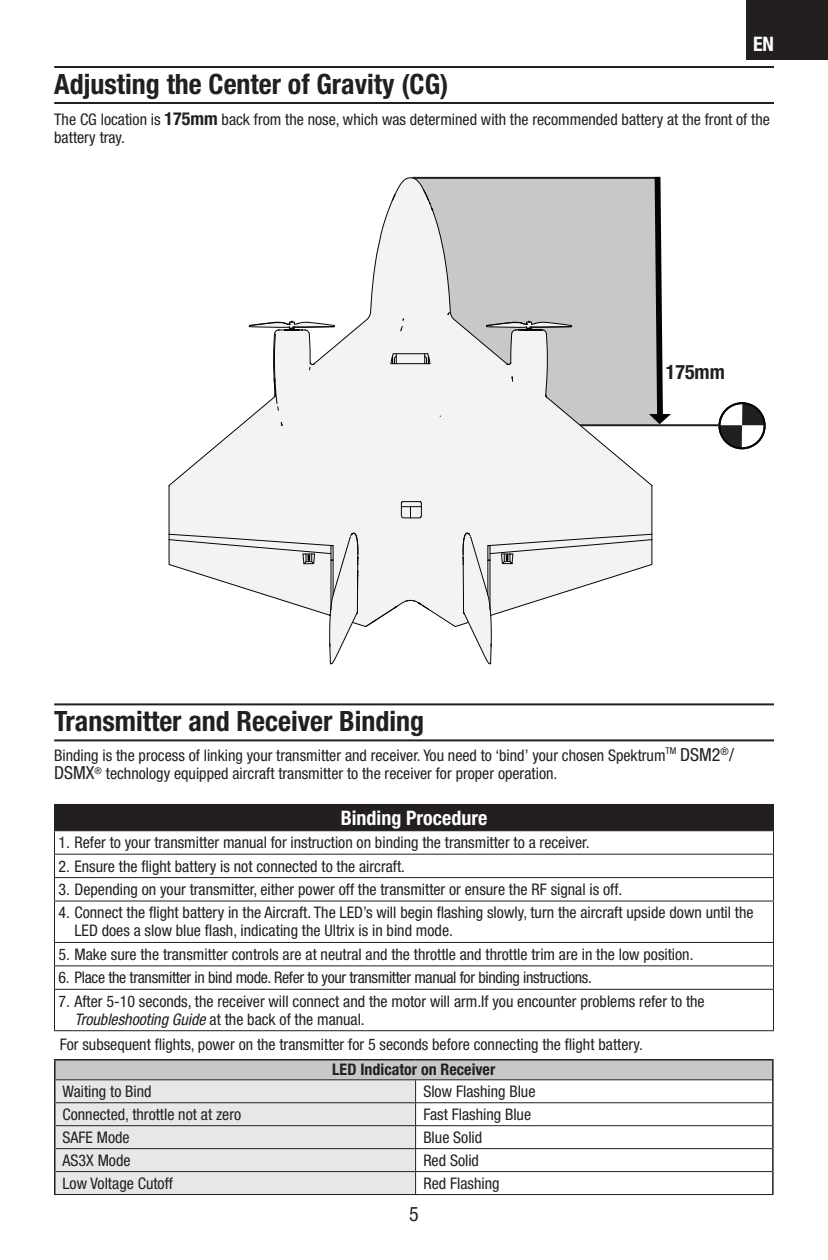
<style>
.page{position:relative;width:828px;height:1260px;background:#fff}
.page>*{position:absolute;margin:0;border:0;box-sizing:border-box;transform-origin:0 0}
.t1{font:700 condensed 28px "Helvetica Neue LT Std";color:#231f20}
.t2{font:700 condensed 20px "Helvetica Neue LT Std";color:#fff}
.t3{font:700 condensed 20px "Helvetica Neue LT Std";color:#231f20}
.t4{font:condensed 20px "Helvetica Neue LT Std";color:#231f20}
.t5{font:condensed 18px "Helvetica Neue LT Std";color:#231f20}
.t6{font:condensed 16px/18px "Helvetica Neue LT Std";color:#231f20}
.t7{font:condensed 16px "Helvetica Neue LT Std";letter-spacing:-.02em;color:#231f20}
.t8{font:700 condensed 16px "Helvetica Neue LT Std";color:#231f20}
.s1{font-weight:700;font-size:18px}
.s2{font-size:18px}
.s3{font-style:italic}
</style>
<div class="page">
<div style="left:747px;top:0;width:81px;height:59px;background:#231f20"></div>
<hr style="left:54px;top:66px;width:720px;height:2px;background:#231f20">
<hr style="left:54px;top:102px;width:720px;height:2px;background:#231f20">
<hr style="left:412px;top:424px;width:306px;height:2px;background:#231f20">
<svg style="left:719px;top:403px;width:45px;height:45px"></svg>
<div style="left:719px;top:402px;width:47px;height:47px;border:2px solid #040503;border-radius:50%"></div>
<svg style="left:168px;top:176px;width:503px;height:566px"></svg>
<hr style="left:54px;top:703px;width:720px;height:2px;background:#231f20">
<hr style="left:54px;top:739px;width:720px;height:2px;background:#231f20">
<div style="left:55px;top:1060px;width:718px;height:20px;background:#c7c8ca"></div>
<hr style="left:772px;top:1060px;width:2px;height:20px;background:#231f20">
<hr style="left:54px;top:1059px;width:362px;height:1px;background:#231f20">
<hr style="left:54px;top:1060px;width:2px;height:20px;background:#231f20">
<hr style="left:416px;top:1059px;width:358px;height:1px;background:#231f20">
<hr style="left:54px;top:1080px;width:2px;height:23px;background:#231f20">
<hr style="left:54px;top:1103px;width:2px;height:23px;background:#231f20">
<hr style="left:54px;top:1126px;width:2px;height:23px;background:#231f20">
<hr style="left:54px;top:1149px;width:2px;height:23px;background:#231f20">
<hr style="left:54px;top:1172px;width:2px;height:22px;background:#231f20">
<hr style="left:772px;top:1080px;width:2px;height:23px;background:#231f20">
<hr style="left:772px;top:1103px;width:2px;height:23px;background:#231f20">
<hr style="left:772px;top:1126px;width:2px;height:23px;background:#231f20">
<hr style="left:772px;top:1149px;width:2px;height:23px;background:#231f20">
<hr style="left:772px;top:1172px;width:2px;height:22px;background:#231f20">
<hr style="left:56px;top:1079px;width:716px;height:1px;background:#231f20">
<svg style="left:55px;top:1080px;width:718px;height:114px"></svg>
<hr style="left:54px;top:1194px;width:720px;height:1px;background:#231f20">
<div style="left:54px;top:804px;width:720px;height:27px;background:#231f20"></div>
<svg style="left:55px;top:831px;width:718px;height:158px"></svg>
<hr style="left:54px;top:854px;width:720px;height:1px;background:#231f20">
<hr style="left:54px;top:877px;width:720px;height:1px;background:#231f20">
<svg style="left:54px;top:831px;width:1px;height:70px"></svg>
<svg style="left:773px;top:830px;width:1px;height:71px"></svg>
<hr style="left:54px;top:901px;width:720px;height:1px;background:#231f20">
<hr style="left:54px;top:902px;width:1px;height:40px;background:#231f20">
<hr style="left:773px;top:902px;width:1px;height:40px;background:#231f20">
<hr style="left:54px;top:942px;width:720px;height:1px;background:#231f20">
<hr style="left:54px;top:965px;width:720px;height:1px;background:#231f20">
<svg style="left:54px;top:943px;width:1px;height:46px"></svg>
<svg style="left:773px;top:943px;width:1px;height:46px"></svg>
<hr style="left:54px;top:989px;width:720px;height:1px;background:#231f20">
<hr style="left:54px;top:990px;width:1px;height:40px;background:#231f20">
<hr style="left:773px;top:990px;width:1px;height:40px;background:#231f20">
<hr style="left:54px;top:1030px;width:720px;height:1px;background:#231f20">
<p class="t2" style="left:753px;top:37px;width:23px">EN</p>
<h1 class="t1" style="left:54px;top:74px;width:396px">Adjusting the Center of Gravity (CG)</h1>
<p class="t6" style="left:54px;top:113px;width:717px">The CG location is <span class="s1">175mm</span> back from the nose, which was determined with the recommended battery at the front of the battery tray.</p>
<p class="t3" style="left:666px;top:365px;width:61px">175mm</p>
<h1 class="t1" style="left:54px;top:711px;width:371px">Transmitter and Receiver Binding</h1>
<p class="t6" style="left:54px;top:749px;width:613px">Binding is the process of linking your transmitter and receiver. You need to ‘bind’ your chosen Spektrum</p>
<p class="t5" style="left:666px;top:749px;width:70px"><sup>TM</sup> DSM2<sup>®</sup>/</p>
<p class="t6" style="left:54px;top:767px;width:505px"><span class="s2">DSMX</span><sup>®</sup> technology equipped aircraft transmitter to the receiver for proper operation.</p>
<p class="t2" style="left:341px;top:811px;width:148px">Binding Procedure</p>
<p class="t6" style="left:58px;top:835px;width:533px">1. Refer to your transmitter manual for instruction on binding the transmitter to a receiver.</p>
<p class="t6" style="left:58px;top:859px;width:348px">2. Ensure the flight battery is not connected to the aircraft.</p>
<p class="t6" style="left:58px;top:882px;width:565px">3. Depending on your transmitter, either power off the transmitter or ensure the RF signal is off.</p>
<p class="t6" style="left:74px;top:906px;width:681px;text-indent:-16px">4. Connect the flight battery in the Aircraft. The LED’s will begin flashing slowly, turn the aircraft upside down until the<br>LED does a slow blue flash, indicating the Ultrix is in bind mode.</p>
<p class="t6" style="left:58px;top:947px;width:637px">5. Make sure the transmitter controls are at neutral and the throttle and throttle trim are in the low position.</p>
<p class="t7" style="left:58px;top:972px;width:535px">6. Place the transmitter in bind mode. Refer to your transmitter manual for binding instructions.</p>
<p class="t6" style="left:74px;top:994px;width:632px;text-indent:-16px">7. After 5-10 seconds, the receiver will connect and the motor will arm.If you encounter problems refer to the<br><span class="s3">Troubleshooting Guide</span> at the back of the manual.</p>
<p class="t6" style="left:60px;top:1037px;width:584px">For subsequent flights, power on the transmitter for 5 seconds before connecting the flight battery.</p>
<p class="t8" style="left:332px;top:1064px;width:165px">LED Indicator on Receiver</p>
<p class="t6" style="left:63px;top:1084px;width:91px">Waiting to Bind</p>
<p class="t6" style="left:423px;top:1084px;width:114px">Slow Flashing Blue</p>
<p class="t6" style="left:63px;top:1107px;width:180px">Connected, throttle not at zero</p>
<p class="t6" style="left:423px;top:1107px;width:109px">Fast Flashing Blue</p>
<p class="t6" style="left:63px;top:1130px;width:69px">SAFE Mode</p>
<p class="t6" style="left:423px;top:1130px;width:60px">Blue Solid</p>
<p class="t6" style="left:63px;top:1153px;width:70px">AS3X Mode</p>
<p class="t6" style="left:423px;top:1153px;width:57px">Red Solid</p>
<p class="t6" style="left:63px;top:1176px;width:112px">Low Voltage Cutoff</p>
<p class="t6" style="left:423px;top:1176px;width:78px">Red Flashing</p>
<p class="t4" style="left:409px;top:1206px;width:11px">5</p>
</div>
